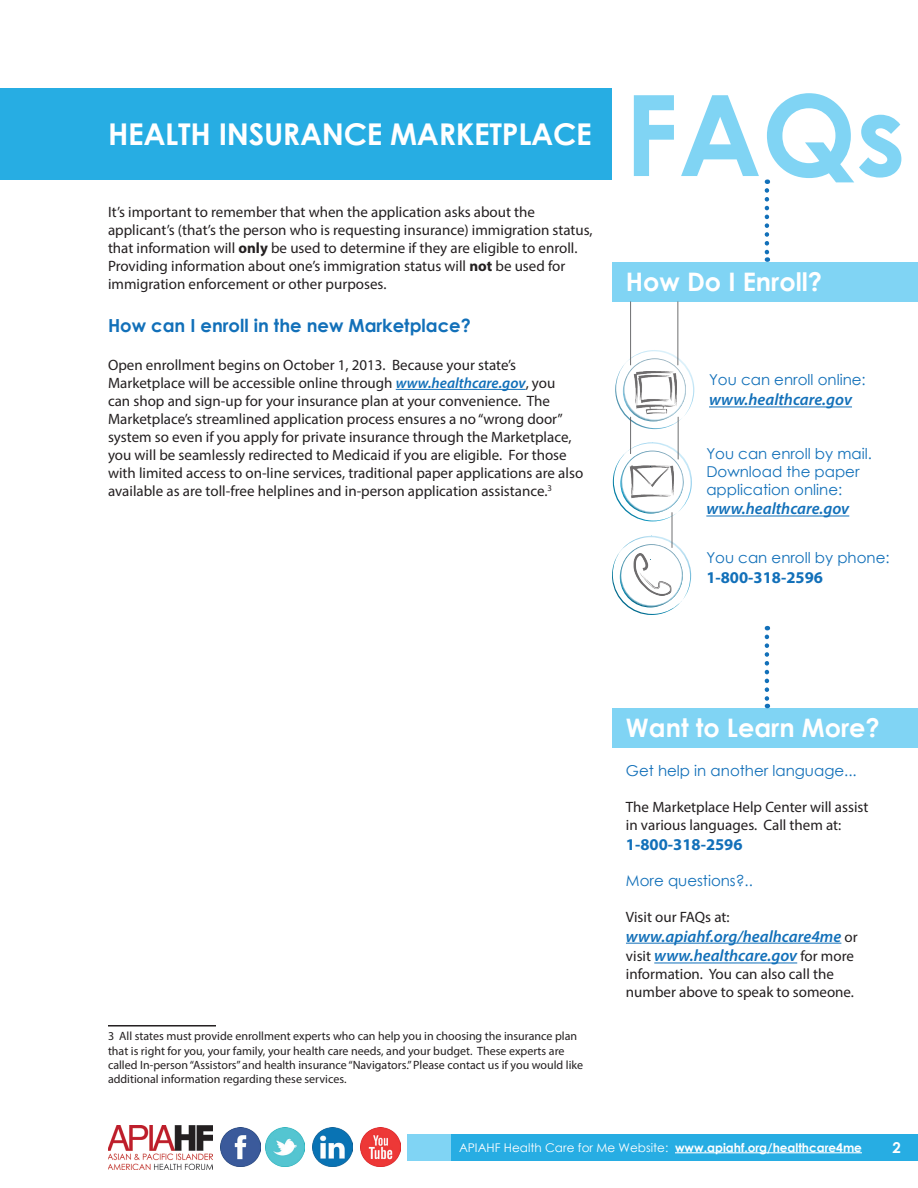
<style>
.page{position:relative;width:918px;height:1188px;background:#fff}
.page>*{position:absolute;margin:0;border:0;box-sizing:border-box;transform-origin:0 0}
.t1{font:700 112.5px "Century Gothic";color:#80d4f4}
.t2{font:700 30px "Century Gothic";letter-spacing:-.01em;color:#fff}
.t3{font:700 25.5px "Century Gothic";color:#fff}
.t4{font:700 18px "Century Gothic";color:#1270b9}
.t5{font:italic 600 16.5px/19.8px "Myriad Pro";color:#1270b9}
.t6{font:700 16.5px "Myriad Pro";color:#1270b9}
.t7{font:15px/18px "Myriad Pro";color:#231f20}
.t8{font:15px/18px "Century Gothic";color:#1270b9}
.t9{font:700 15px "Century Gothic";color:#fff}
.t10{font:12px/14.4px "Myriad Pro";color:#231f20}
.t11{font:12px "Century Gothic";color:#fff}
.s1{font-weight:700}
.s2{font-weight:600;font-style:italic;color:#1270b9}
.s3{font-weight:400;font-style:normal;font-size:15px;color:#231f20}
</style>
<div class="page">
<div style="left:0;top:88px;width:612px;height:91px;background:#27ade3"></div>
<svg style="left:765px;top:190px;width:4px;height:72px"></svg>
<div style="left:459px;top:1134px;width:459px;height:26px;background:#27ade3"></div>
<hr style="left:675px;top:1152px;width:187px;height:1px;background:#fff">
<img style="left:108px;top:1125px;width:105px;height:44px">
<img style="left:221px;top:1127px;width:39px;height:40px">
<img style="left:265px;top:1127px;width:40px;height:40px">
<img style="left:313px;top:1127px;width:39px;height:40px">
<img style="left:361px;top:1127px;width:39px;height:40px">
<div style="left:407px;top:1134px;width:43px;height:26px;background:#80d4f4"></div>
<div style="left:613px;top:262px;width:305px;height:39px;background:#80d4f4"></div>
<img style="left:615px;top:365px;width:65px;height:64px">
<img style="left:631px;top:350px;width:63px;height:64px">
<hr style="left:630px;top:301px;width:1px;height:64px;background:#57585a">
<hr style="left:677px;top:301px;width:1px;height:64px;background:#57585a">
<img style="left:623px;top:379px;width:1px;height:42px">
<svg style="left:624px;top:358px;width:62px;height:62px"></svg>
<img style="left:629px;top:369px;width:46px;height:51px">
<img style="left:613px;top:459px;width:63px;height:62px">
<img style="left:628px;top:442px;width:64px;height:64px">
<img style="left:620px;top:513px;width:40px;height:1px">
<img style="left:612px;top:552px;width:65px;height:63px">
<img style="left:684px;top:553px;width:7px;height:45px">
<img style="left:620px;top:558px;width:51px;height:49px">
<svg style="left:620px;top:451px;width:64px;height:62px"></svg>
<svg style="left:621px;top:534px;width:63px;height:72px"></svg>
<hr style="left:678px;top:417px;width:1px;height:42px;background:#57585a">
<hr style="left:630px;top:417px;width:1px;height:37px;background:#57585a">
<hr style="left:672px;top:512px;width:1px;height:36px;background:#57585a">
<img style="left:632px;top:554px;width:41px;height:41px">
<img style="left:629px;top:460px;width:44px;height:44px">
<img style="left:633px;top:371px;width:44px;height:43px">
<hr style="left:709px;top:407px;width:143px;height:1px;background:#1270b9">
<hr style="left:706px;top:516px;width:143px;height:1px;background:#1270b9">
<div style="left:613px;top:708px;width:305px;height:39px;background:#80d4f4"></div>
<hr style="left:626px;top:943px;width:215px;height:1px;background:#1270b9">
<hr style="left:654px;top:963px;width:143px;height:1px;background:#1270b9">
<svg style="left:765px;top:637px;width:4px;height:71px"></svg>
<hr style="left:396px;top:389px;width:130px;height:1px;background:#1270b9">
<hr style="left:108px;top:1025px;width:108px;height:2px;background:#231f20">
<h2 class="t2" style="left:108px;top:111px;width:485px">Health insurance marketplace</h2>
<p class="t7" style="left:108px;top:203px;width:486px">It’s important to remember that when the application asks about the applicant’s (that’s the person who is requesting insurance) immigration status, that information will <span class="s1">only</span> be used to determine if they are eligible to enroll.<br>Providing information about one’s immigration status will <span class="s1">not</span> be used for immigration enforcement or other purposes.</p>
<p class="t4" style="left:108px;top:312px;width:364px">How can I enroll in the new Marketplace?</p>
<p class="t7" style="left:108px;top:356px;width:477px">Open enrollment begins on October 1, 2013. Because your state’s Marketplace will be accessible online through <span class="s2">www.healthcare.gov</span>, you<br>can shop and sign-up for your insurance plan at your convenience. The Marketplace’s streamlined application process ensures a no “wrong door” system so even if you apply for private insurance through the Marketplace, you will be seamlessly redirected to Medicaid if you are eligible. For those with limited access to on-line services, traditional paper applications are also available as are toll-free helplines and in-person application assistance.<sup>3</sup></p>
<h1 class="t1" style="left:624px;top:50px;width:283px">FAQs</h1>
<h3 class="t3" style="left:626px;top:263px;width:198px">How Do I Enroll?</h3>
<p class="t8" style="left:709px;top:371px;width:158px">You can enroll online:</p>
<p class="t5" style="left:709px;top:389px;width:144px">www.healthcare.gov</p>
<p class="t8" style="left:706px;top:444px;width:167px">You can enroll by mail.<br>Download the paper application online:</p>
<p class="t5" style="left:706px;top:498px;width:144px">www.healthcare.gov</p>
<p class="t8" style="left:706px;top:549px;width:185px">You can enroll by phone:</p>
<p class="t6" style="left:706px;top:567px;width:118px">1-800-318-2596</p>
<p class="t10" style="left:108px;top:1029px;width:477px">3 All states must provide enrollment experts who can help you in choosing the insurance plan that is right for you, your family, your health care needs, and your budget. These experts are called In-person “Assistors” and health insurance “Navigators.” Please contact us if you would like additional information regarding these services.</p>
<h3 class="t3" style="left:626px;top:709px;width:255px">Want to Learn More?</h3>
<p class="t8" style="left:626px;top:761px;width:232px">get help in another language...</p>
<p class="t7" style="left:626px;top:798px;width:244px">The Marketplace Help Center will assist in various languages. Call them at:</p>
<p class="t6" style="left:626px;top:833px;width:118px">1-800-318-2596</p>
<p class="t8" style="left:626px;top:871px;width:129px">More questions?..</p>
<p class="t7" style="left:626px;top:907px;width:105px">Visit our FAQs at:</p>
<p class="t5" style="left:626px;top:926px;width:233px">www.apiahf.org/healhcare4me <span class="s3">or visit</span> www.healthcare.gov <span class="s3">for more</span></p>
<p class="t7" style="left:626px;top:965px;width:230px">information. You can also call the number above to speak to someone.</p>
<p class="t11" style="left:459px;top:1139px;width:404px">APIAHF Health Care for Me Website: <span class="s1">www.apiahf.org/healthcare4me</span></p>
<p class="t9" style="left:892px;top:1136px;width:10px">2</p>
</div>
